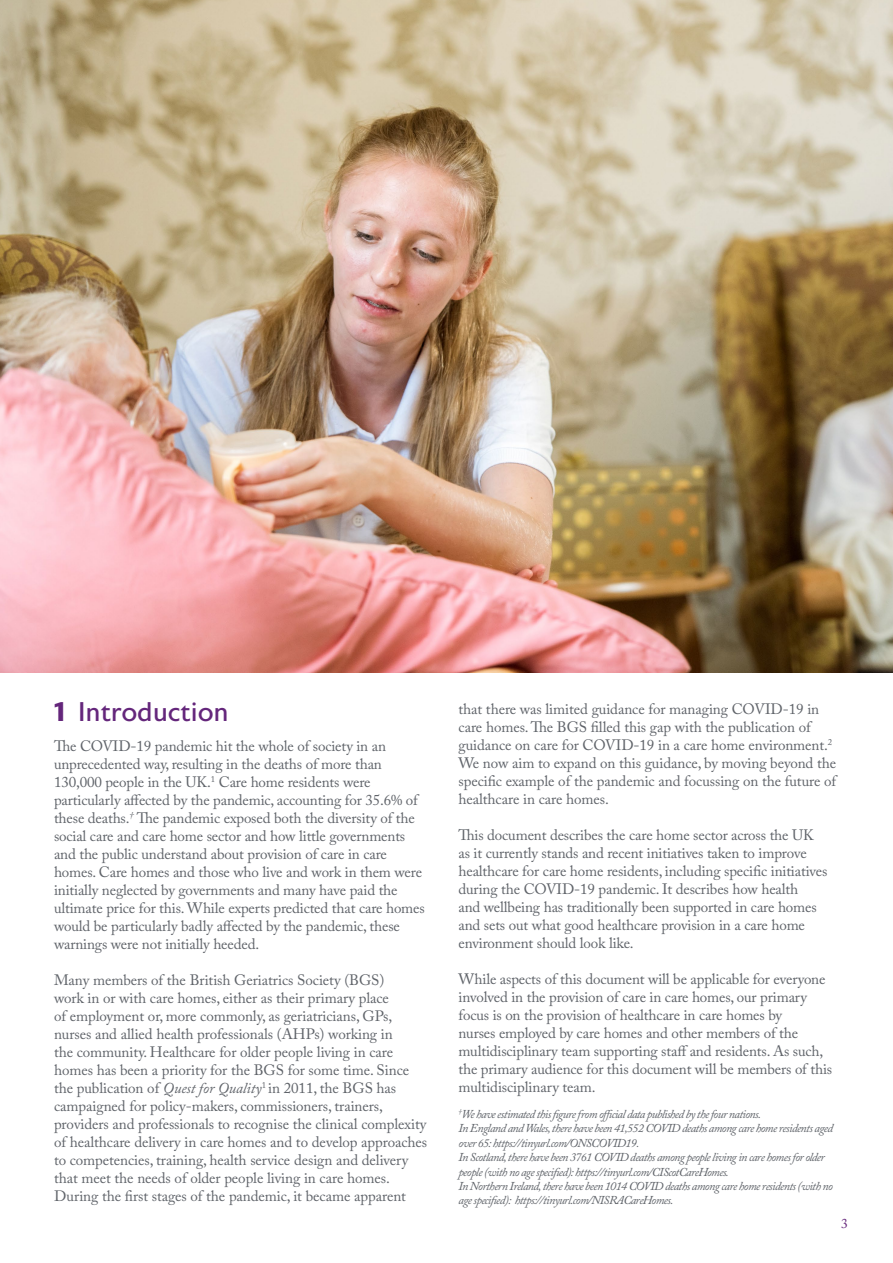
<style>
.page{position:relative;width:893px;height:1263px;background:#fff}
.page>*{position:absolute;margin:0;border:0;box-sizing:border-box;transform-origin:0 0}
.t1{font:27px "Astoria Sans";letter-spacing:-.005em;color:#64267b}
.Body_Copy_10pt_reg{font:15px/18px "Adobe Caslon Pro";letter-spacing:-.01em;color:#5f6369}
.t2{font:13.5px "Adobe Caslon Pro";color:#64267b}
.Body_Copy_10pt_reg-2{font:italic 12px/14.4px "Adobe Caslon Pro";letter-spacing:-.05em;color:#5f6369}
.s1{font-weight:700}
.s2{font-style:italic}
</style>
<div class="page">
<img style="left:0;top:0;width:893px;height:673px">
<p class="t1" style="left:54px;top:697px;width:176px"><span class="s1">1</span> Introduction</p>
<p class="Body_Copy_10pt_reg" style="left:54px;top:737px;width:372px">The COVID-19 pandemic hit the whole of society in an unprecedented way, resulting in the deaths of more than 130,000 people in the UK.<sup>1</sup> Care home residents were particularly affected by the pandemic, accounting for 35.6% of these deaths.<sup>†</sup> The pandemic exposed both the diversity of the social care and care home sector and how little governments and the public understand about provision of care in care homes. Care homes and those who live and work in them were initially neglected by governments and many have paid the ultimate price for this. While experts predicted that care homes would be particularly badly affected by the pandemic, these warnings were not initially heeded.</p>
<p class="Body_Copy_10pt_reg" style="left:54px;top:971px;width:375px">Many members of the British Geriatrics Society (BGS)<br>work in or with care homes, either as their primary place<br>of employment or, more commonly, as geriatricians, GPs, nurses and allied health professionals (AHPs) working in<br>the community. Healthcare for older people living in care homes has been a priority for the BGS for some time. Since the publication of <span class="s2">Quest for Quality</span><sup>1</sup> in 2011, the BGS has campaigned for policy-makers, commissioners, trainers, providers and professionals to recognise the clinical complexity of healthcare delivery in care homes and to develop approaches to competencies, training, health service design and delivery that meet the needs of older people living in care homes.<br>During the first stages of the pandemic, it became apparent</p>
<p class="Body_Copy_10pt_reg" style="left:458px;top:699px;width:379px">that there was limited guidance for managing COVID-19 in care homes. The BGS filled this gap with the publication of guidance on care for COVID-19 in a care home environment.<sup>2<br></sup>We now aim to expand on this guidance, by moving beyond the specific example of the pandemic and focussing on the future of healthcare in care homes.</p>
<p class="Body_Copy_10pt_reg" style="left:458px;top:825px;width:370px">This document describes the care home sector across the UK as it currently stands and recent initiatives taken to improve healthcare for care home residents, including specific initiatives during the COVID-19 pandemic. It describes how health<br>and wellbeing has traditionally been supported in care homes and sets out what good healthcare provision in a care home environment should look like.</p>
<p class="Body_Copy_10pt_reg" style="left:458px;top:969px;width:375px">While aspects of this document will be applicable for everyone involved in the provision of care in care homes, our primary focus is on the provision of healthcare in care homes by<br>nurses employed by care homes and other members of the multidisciplinary team supporting staff and residents. As such, the primary audience for this document will be members of this multidisciplinary team.</p>
<p class="Body_Copy_10pt_reg-2" style="left:458px;top:1107px;width:376px"><sup>†</sup>We have estimated this figure from official data published by the four nations.<br>In England and Wales, there have been 41,552 COVID deaths among care home residents aged over 65: https://tinyurl.com/ONSCOVID19.<br>In Scotland, there have been 3761 COVID deaths among people living in care homes for older people (with no age specified): https://tinyurl.com/CIScotCareHomes.</p>
<p class="Body_Copy_10pt_reg-2" style="left:458px;top:1179px;width:376px">In Northern Ireland, there have been 1014 COVID deaths among care home residents (with no age specified): https://tinyurl.com/NISRACareHomes.</p>
<p class="t2" style="left:841px;top:1216px;width:8px">3</p>
</div>
